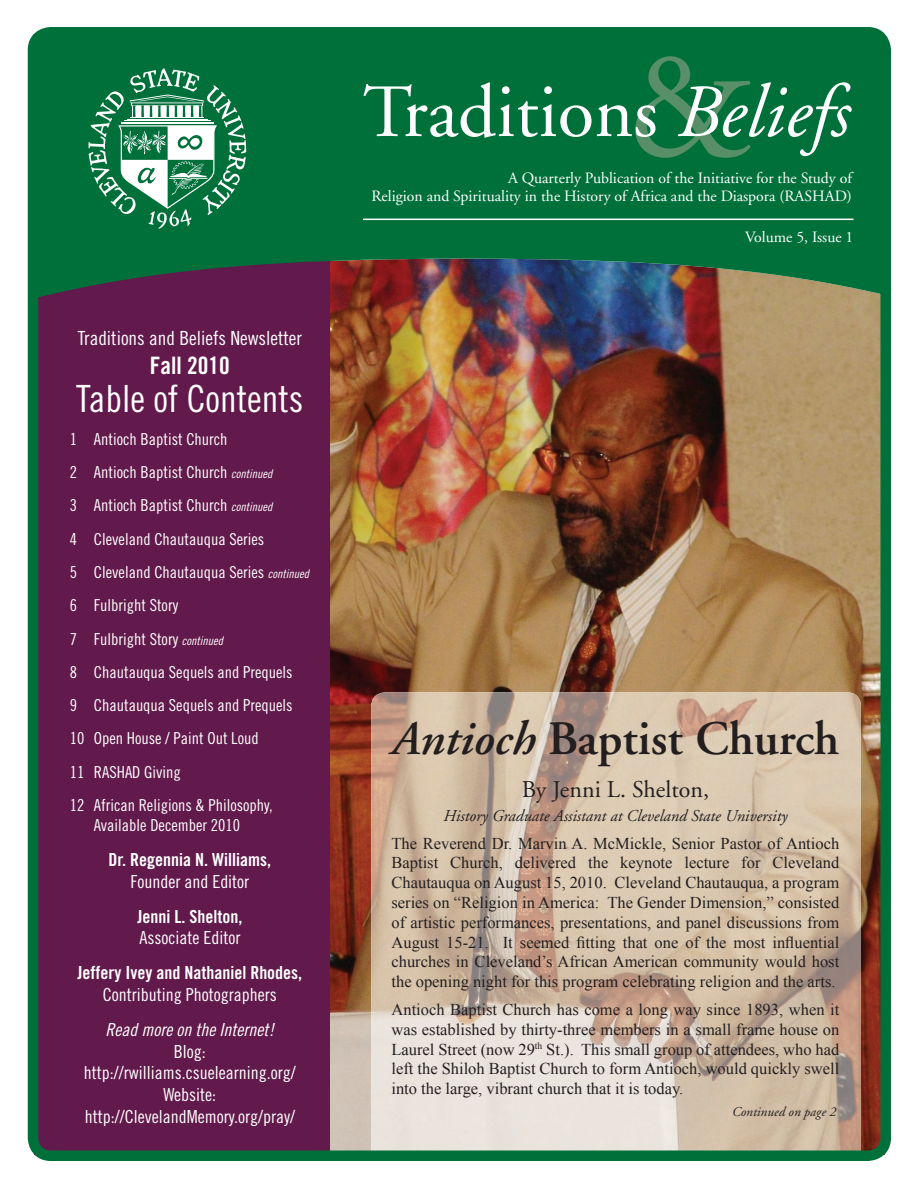
<style>
.page{position:relative;width:918px;height:1188px;background:#fff}
.page>*{position:absolute;margin:0;border:0;box-sizing:border-box;transform-origin:0 0}
.t1{font:75px "Adobe Garamond";color:#fff}
.t2{font:600 48px "Adobe Garamond";color:#231f20}
.t3{font:37.5px "Trade Gothic LT Std Cn 18";color:#fff}
.t4{font:24px "Adobe Garamond";color:#231f20}
.t5{font:24px "Trade Gothic LT Std Bd Cn 20";color:#fff}
.t6{font:19.5px "Trade Gothic LT Std Cn 18";color:#fff}
.t7{font:18px/21.6px "Trade Gothic LT Std Cn 18";color:#fff;text-align:center}
.t8{font:18px "Trade Gothic LT Std Bd Cn 20";color:#fff}
.t9{font:18px "Trade Gothic LT Std Cn 18 Obl";color:#fff}
.t10{font:16.5px/19.8px "Times New Roman";color:#231f20;text-align:justify}
.t11{font:16.5px/33.3px "Trade Gothic LT Std Cn 18";color:#fff}
.t12{font:italic 16.5px "Adobe Garamond";color:#231f20}
.t13{font:15.75px/18.9px "Adobe Garamond";color:#fff;text-align:right}
.t14{font:italic 13.5px "Adobe Garamond";color:#231f20}
.s1{font-family:"Trade Gothic LT Std Cn 18 Obl";font-size:12px}
.s2{font-style:italic}
</style>
<div class="page">
<img style="left:330px;top:298px;width:550px;height:852px">
<img style="left:371px;top:692px;width:490px;height:458px">
<div style="left:34px;top:247px;width:296px;height:908px;background:#62194b"></div>
<svg style="left:39px;top:38px;width:841px;height:260px;background:#0e693d"></svg>
<svg style="left:88px;top:68px;width:159px;height:161px"></svg>
<hr style="left:363px;top:219px;width:491px;height:1px;background:#fff">
<svg style="left:635px;top:56px;width:116px;height:102px;background:#197847"></svg>
<div style="left:28px;top:27px;width:863px;height:1134px;border:10px solid #00703a;border-radius:18px"></div>
<p class="t6" style="left:78px;top:327px;width:226px">Traditions and Beliefs Newsletter</p>
<h3 class="t5" style="left:150px;top:351px;width:81px">Fall 2010</h3>
<h3 class="t3" style="left:76px;top:376px;width:229px">Table of Contents</h3>
<p class="t11" style="left:70px;top:422px;width:241px">1 Antioch Baptist Church<br>2 Antioch Baptist Church <span class="s1">continued<br></span>3 Antioch Baptist Church <span class="s1">continued<br></span>4 Cleveland Chautauqua Series<br>5 Cleveland Chautauqua Series <span class="s1">continued<br></span>6 Fulbright Story<br>7 Fulbright Story <span class="s1">continued<br></span>8 Chautauqua Sequels and Prequels<br>9 Chautauqua Sequels and Prequels<br>10 Open House / Paint Out Loud<br>11 RASHAD Giving<br>12 African Religions &amp; Philosophy,</p>
<p class="t11" style="left:94px;top:808px;width:148px">Available December 2010</p>
<p class="t8" style="left:109px;top:849px;width:164px">Dr. Regennia N. Williams,</p>
<p class="t7" style="left:130px;top:870px;width:120px">Founder and Editor</p>
<p class="t8" style="left:137px;top:905px;width:106px">Jenni L. Shelton,</p>
<p class="t7" style="left:139px;top:927px;width:102px">Associate Editor</p>
<p class="t8" style="left:77px;top:962px;width:226px">Jeffery Ivey and Nathaniel Rhodes,</p>
<p class="t7" style="left:103px;top:984px;width:175px">Contributing Photographers</p>
<p class="t9" style="left:105px;top:1019px;width:170px">Read more on the Internet!</p>
<p class="t7" style="left:84px;top:1040px;width:213px">Blog: http://rwilliams.csuelearning.org/<br>Website: http://ClevelandMemory.org/pray/</p>
<h1 class="t1" style="left:363px;top:72px;width:489px">Traditions <span class="s2">Beliefs</span></h1>
<p class="t13" style="left:372px;top:168px;width:482px">A Quarterly Publication of the Initiative for the Study of<br>Religion and Spirituality in the History of Africa and the Diaspora (RASHAD)</p>
<p class="t13" style="left:745px;top:228px;width:110px">Volume 5, Issue 1</p>
<h2 class="t2" style="left:392px;top:713px;width:449px"><span class="s2">Antioch</span> Baptist Church</h2>
<h3 class="t4" style="left:522px;top:776px;width:189px">By Jenni L. Shelton,</h3>
<p class="t12" style="left:443px;top:807px;width:346px">History Graduate Assistant at Cleveland State University</p>
<p class="t10" style="left:392px;top:833px;width:449px">The Reverend Dr. Marvin A. McMickle, Senior Pastor of Antioch Baptist Church, delivered the keynote lecture for Cleveland Chautauqua on August 15, 2010. Cleveland Chautauqua, a program series on “Religion in America: The Gender Dimension,” consisted of artistic performances, presentations, and panel discussions from August 15-21. It seemed fitting that one of the most influential churches in Cleveland’s African American community would host the opening night for this program celebrating religion and the arts.</p>
<p class="t10" style="left:391px;top:999px;width:449px">Antioch Baptist Church has come a long way since 1893, when it was established by thirty-three members in a small frame house on Laurel Street (now 29<sup>th</sup> St.). This small group of attendees, who had left the Shiloh Baptist Church to form Antioch, would quickly swell into the large, vibrant church that it is today.</p>
<p class="t14" style="left:732px;top:1104px;width:106px">Continued on page 2</p>
</div>
